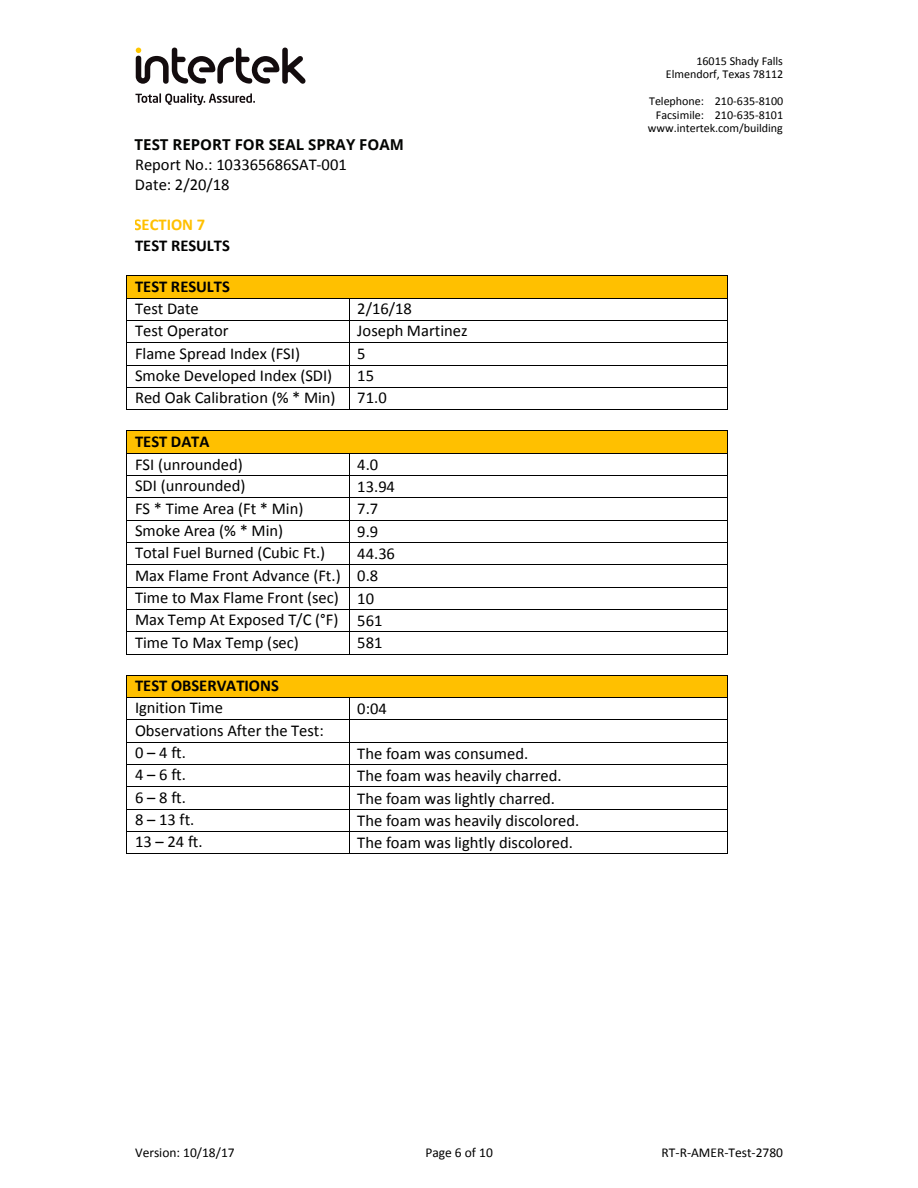
<style>
.page{position:relative;width:918px;height:1188px;background:#fff}
.page>*{position:absolute;margin:0;border:0;box-sizing:border-box;transform-origin:0 0}
.t1{font:700 18px "Calibri";color:#000}
.t2{font:16.5px/22.2px "Calibri";color:#000}
.t3{font:700 16.5px "Calibri";color:#000}
.t4{font:700 16.5px "Calibri";color:#ffc000}
.t5{font:700 15px "Open Sans";color:#040503}
.t6{font:13.5px "Calibri";color:#000}
.t7{font:12px/13.5px "Calibri";letter-spacing:-.005em;color:#000;text-align:right}
</style>
<div class="page">
<svg style="left:136px;top:48px;width:169px;height:36px"></svg>
<svg style="left:135px;top:93px;width:120px;height:12px"></svg>
<div style="left:127px;top:276px;width:600px;height:22px;background:#ffc000"></div>
<hr style="left:127px;top:275px;width:600px;height:1px;background:#000">
<hr style="left:127px;top:298px;width:222px;height:1px;background:#000">
<hr style="left:350px;top:298px;width:377px;height:1px;background:#000">
<hr style="left:127px;top:320px;width:222px;height:1px;background:#000">
<hr style="left:350px;top:320px;width:377px;height:1px;background:#000">
<hr style="left:127px;top:342px;width:222px;height:1px;background:#000">
<hr style="left:350px;top:342px;width:377px;height:1px;background:#000">
<hr style="left:127px;top:365px;width:222px;height:1px;background:#000">
<hr style="left:350px;top:365px;width:377px;height:1px;background:#000">
<hr style="left:127px;top:387px;width:222px;height:1px;background:#000">
<hr style="left:350px;top:387px;width:377px;height:1px;background:#000">
<hr style="left:127px;top:409px;width:222px;height:1px;background:#000">
<svg style="left:349px;top:298px;width:1px;height:112px"></svg>
<hr style="left:350px;top:409px;width:377px;height:1px;background:#000">
<svg style="left:727px;top:275px;width:1px;height:135px"></svg>
<div style="left:127px;top:431px;width:600px;height:22px;background:#ffc000"></div>
<hr style="left:127px;top:430px;width:600px;height:1px;background:#000">
<hr style="left:127px;top:453px;width:222px;height:1px;background:#000">
<hr style="left:350px;top:453px;width:377px;height:1px;background:#000">
<hr style="left:127px;top:475px;width:222px;height:1px;background:#000">
<hr style="left:350px;top:475px;width:377px;height:1px;background:#000">
<hr style="left:127px;top:497px;width:222px;height:1px;background:#000">
<hr style="left:350px;top:497px;width:377px;height:1px;background:#000">
<hr style="left:127px;top:520px;width:222px;height:1px;background:#000">
<hr style="left:350px;top:520px;width:377px;height:1px;background:#000">
<hr style="left:127px;top:542px;width:222px;height:1px;background:#000">
<hr style="left:350px;top:542px;width:377px;height:1px;background:#000">
<hr style="left:127px;top:564px;width:222px;height:1px;background:#000">
<hr style="left:350px;top:564px;width:377px;height:1px;background:#000">
<hr style="left:127px;top:587px;width:222px;height:1px;background:#000">
<hr style="left:350px;top:587px;width:377px;height:1px;background:#000">
<hr style="left:127px;top:609px;width:222px;height:1px;background:#000">
<hr style="left:350px;top:609px;width:377px;height:1px;background:#000">
<hr style="left:127px;top:631px;width:222px;height:1px;background:#000">
<hr style="left:350px;top:631px;width:377px;height:1px;background:#000">
<hr style="left:127px;top:654px;width:222px;height:1px;background:#000">
<svg style="left:349px;top:453px;width:1px;height:202px"></svg>
<hr style="left:350px;top:654px;width:377px;height:1px;background:#000">
<svg style="left:727px;top:430px;width:1px;height:225px"></svg>
<div style="left:127px;top:676px;width:600px;height:21px;background:#ffc000"></div>
<hr style="left:127px;top:675px;width:600px;height:1px;background:#000">
<hr style="left:127px;top:697px;width:222px;height:1px;background:#000">
<hr style="left:350px;top:697px;width:377px;height:1px;background:#000">
<hr style="left:127px;top:719px;width:222px;height:1px;background:#000">
<hr style="left:350px;top:719px;width:377px;height:1px;background:#000">
<hr style="left:127px;top:742px;width:222px;height:1px;background:#000">
<hr style="left:350px;top:742px;width:377px;height:1px;background:#000">
<hr style="left:127px;top:764px;width:222px;height:1px;background:#000">
<hr style="left:350px;top:764px;width:377px;height:1px;background:#000">
<hr style="left:127px;top:786px;width:222px;height:1px;background:#000">
<hr style="left:350px;top:786px;width:377px;height:1px;background:#000">
<hr style="left:127px;top:809px;width:222px;height:1px;background:#000">
<hr style="left:350px;top:809px;width:377px;height:1px;background:#000">
<hr style="left:127px;top:831px;width:222px;height:1px;background:#000">
<hr style="left:350px;top:831px;width:377px;height:1px;background:#000">
<hr style="left:127px;top:854px;width:222px;height:1px;background:#000">
<svg style="left:349px;top:697px;width:1px;height:157px"></svg>
<hr style="left:350px;top:854px;width:377px;height:1px;background:#000">
<svg style="left:727px;top:675px;width:1px;height:179px"></svg>
<p class="t1" style="left:135px;top:133px;width:356px">TEST REPORT FOR SOUTHWEST ADHESIVES, LLC</p>
<p class="t2" style="left:135px;top:154px;width:213px;line-height:20.1px">Report No.: 103365686SAT-001<br>Date: 2/20/18</p>
<p class="t5" style="left:135px;top:134px;width:271px">TEST REPORT FOR SEAL SPRAY FOAM</p>
<p class="t4" style="left:134px;top:214px;width:73px">SECTION 7</p>
<p class="t3" style="left:135px;top:235px;width:96px">TEST RESULTS</p>
<p class="t3" style="left:135px;top:276px;width:96px">TEST RESULTS</p>
<p class="t2" style="left:135px;top:297px;width:65px">Test Date</p>
<p class="t2" style="left:357px;top:297px;width:56px">2/16/18</p>
<p class="t2" style="left:135px;top:320px;width:95px">Test Operator</p>
<p class="t2" style="left:357px;top:320px;width:112px">Joseph Martinez</p>
<p class="t2" style="left:135px;top:342px;width:167px">Flame Spread Index (FSI)</p>
<p class="t2" style="left:357px;top:342px;width:10px">5</p>
<p class="t2" style="left:135px;top:365px;width:199px">Smoke Developed Index (SDI)</p>
<p class="t2" style="left:357px;top:365px;width:18px">15</p>
<p class="t2" style="left:135px;top:387px;width:202px">Red Oak Calibration (% * Min)</p>
<p class="t2" style="left:357px;top:387px;width:31px">71.0</p>
<p class="t3" style="left:135px;top:431px;width:76px">TEST DATA</p>
<p class="t2" style="left:135px;top:453px;width:109px">FSI (unrounded)</p>
<p class="t2" style="left:357px;top:453px;width:22px">4.0</p>
<p class="t2" style="left:135px;top:475px;width:112px">SDI (unrounded)</p>
<p class="t2" style="left:357px;top:475px;width:39px">13.94</p>
<p class="t2" style="left:135px;top:497px;width:170px">FS * Time Area (Ft * Min)</p>
<p class="t2" style="left:357px;top:498px;width:22px">7.7</p>
<p class="t2" style="left:135px;top:520px;width:150px">Smoke Area (% * Min)</p>
<p class="t2" style="left:357px;top:520px;width:22px">9.9</p>
<p class="t2" style="left:135px;top:542px;width:192px">Total Fuel Burned (Cubic Ft.)</p>
<p class="t2" style="left:135px;top:543px;width:262px;text-indent:222px">44.36<br>Max Flame Front Advance (Ft.) 0.8<br>Time to Max Flame Front (sec) 10<br>Max Temp At Exposed T/C (°F) 561<br>Time To Max Temp (sec)</p>
<p class="t2" style="left:357px;top:632px;width:27px">581</p>
<p class="t3" style="left:135px;top:675px;width:145px">TEST OBSERVATIONS</p>
<p class="t2" style="left:135px;top:697px;width:90px">Ignition Time</p>
<p class="t2" style="left:357px;top:698px;width:31px">0:04</p>
<p class="t2" style="left:135px;top:719px;width:190px">Observations After the Test:<br>0 –4 ft.</p>
<p class="t2" style="left:357px;top:742px;width:173px">The foam was consumed.</p>
<p class="t2" style="left:135px;top:764px;width:52px">4 – 6 ft.</p>
<p class="t2" style="left:357px;top:764px;width:206px">The foam was heavily charred.</p>
<p class="t2" style="left:135px;top:786px;width:52px">6 – 8 ft.</p>
<p class="t2" style="left:357px;top:787px;width:199px">The foam was lightly charred.</p>
<p class="t2" style="left:135px;top:809px;width:61px">8 – 13 ft.</p>
<p class="t2" style="left:357px;top:809px;width:224px">The foam was heavily discolored.</p>
<p class="t2" style="left:135px;top:831px;width:69px">13 – 24 ft.</p>
<p class="t2" style="left:357px;top:832px;width:217px">The foam was lightly discolored.</p>
<p class="t7" style="left:666px;top:54px;width:119px">16015 Shady Falls<br>Elmendorf, Texas 78112</p>
<p class="t7" style="left:648px;top:95px;width:137px">Telephone: 210-635-8100<br>Facsimile: 210-635-8101 www.intertek.com/building</p>
<p class="t6" style="left:135px;top:1144px;width:101px">Version: 10/18/17</p>
<p class="t6" style="left:425px;top:1144px;width:69px">Page 6 of 10</p>
<p class="t6" style="left:662px;top:1144px;width:123px">RT-R-AMER-Test-2780</p>
</div>
